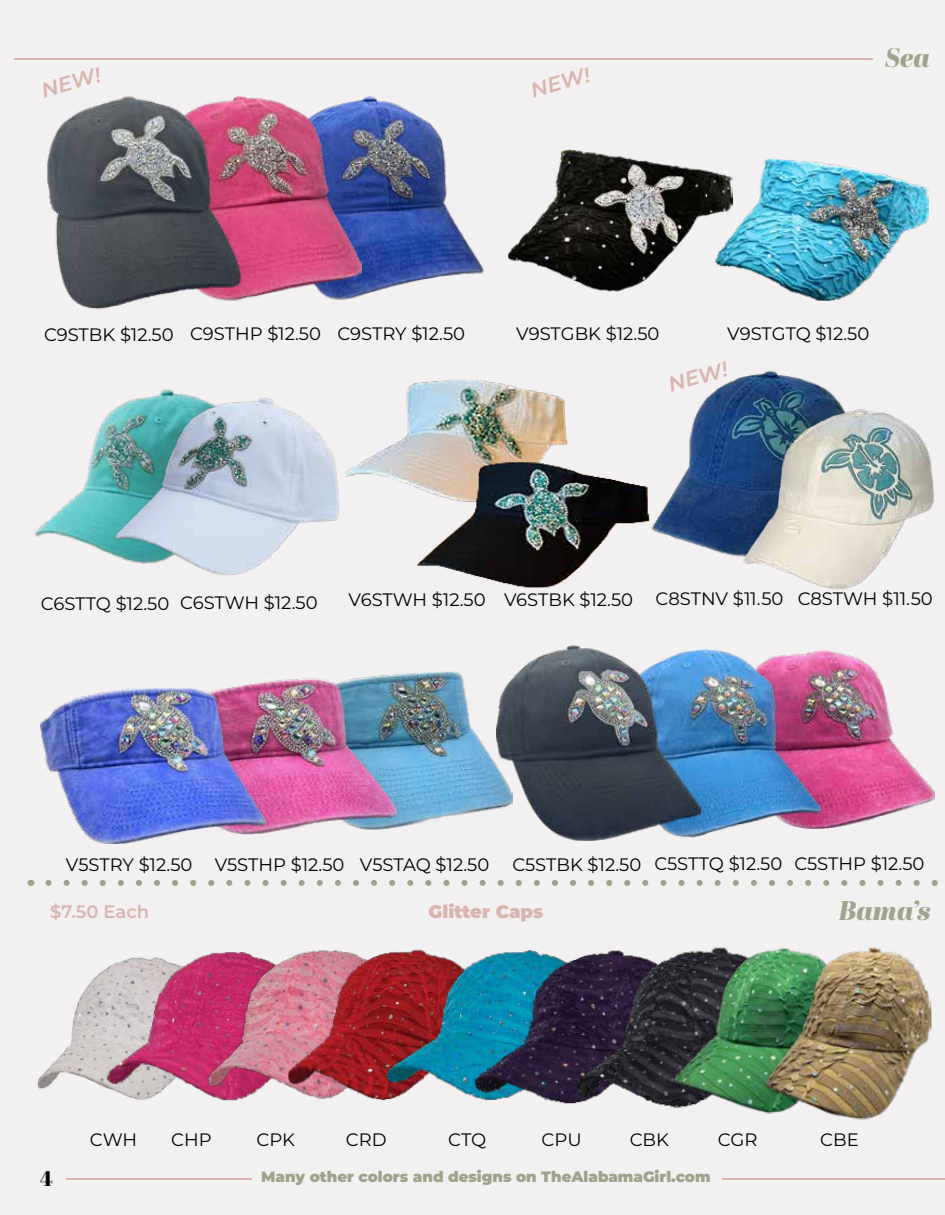
<style>
.page{position:relative;width:945px;height:1215px;background:#f3f0f1}
.page>*{position:absolute;margin:0;border:0;box-sizing:border-box;transform-origin:0 0}
.t1{font:italic 27px "Abril Fatface";color:#a0a28b}
.t2{font:italic 600 21px "Montserrat";color:#dab5af}
.t3{font:21px "Abril Fatface";color:#000}
.t4{font:18px "Montserrat";color:#000}
.t5{font:900 18px "Montserrat";color:#dab5af}
.t6{font:600 18px "Montserrat";letter-spacing:-.005em;color:#dab5af}
.t7{font:900 15px "Montserrat";color:#a0a28b}
</style>
<div class="page">
<img style="left:37px;top:976px;width:60px;height:113px">
<img style="left:97px;top:957px;width:155px;height:223px">
<img style="left:199px;top:952px;width:88px;height:222px">
<img style="left:287px;top:950px;width:89px;height:150px">
<img style="left:376px;top:949px;width:94px;height:152px">
<img style="left:470px;top:950px;width:98px;height:154px">
<img style="left:568px;top:947px;width:158px;height:161px">
<img style="left:673px;top:948px;width:93px;height:166px">
<img style="left:766px;top:947px;width:166px;height:173px">
<img style="left:361px;top:96px;width:123px;height:200px">
<img style="left:34px;top:490px;width:49px;height:53px">
<img style="left:83px;top:389px;width:257px;height:187px">
<img style="left:345px;top:379px;width:211px;height:106px">
<img style="left:412px;top:396px;width:232px;height:192px">
<img style="left:820px;top:650px;width:114px;height:178px">
<img style="left:701px;top:650px;width:119px;height:186px">
<img style="left:644px;top:370px;width:188px;height:187px">
<img style="left:743px;top:394px;width:191px;height:196px">
<img style="left:247px;top:97px;width:114px;height:203px">
<img style="left:397px;top:671px;width:100px;height:157px">
<img style="left:236px;top:674px;width:161px;height:159px">
<img style="left:40px;top:687px;width:225px;height:156px">
<img style="left:508px;top:150px;width:208px;height:142px">
<img style="left:716px;top:159px;width:213px;height:141px">
<img style="left:497px;top:646px;width:204px;height:194px">
<img style="left:47px;top:96px;width:200px;height:214px">
<svg style="left:48px;top:880px;width:890px;height:6px"></svg>
<hr style="left:14px;top:58px;width:859px;height:1px;background:#dab5af">
<hr style="left:66px;top:1178px;width:185px;height:2px;background:#dab5af">
<hr style="left:722px;top:1178px;width:223px;height:2px;background:#dab5af">
<p class="t2" style="left:38px;top:76px;width:62px;rotate:-16deg">NEW!</p>
<p class="t2" style="left:527px;top:76px;width:62px;rotate:-16deg">NEW!</p>
<h1 class="t1" style="left:885px;top:38px;width:47px">Sea</h1>
<p class="t4" style="left:44px;top:321px;width:423px">C9STBK $12.50 C9STHP $12.50 C9STRY $12.50</p>
<p class="t4" style="left:516px;top:321px;width:145px">V9STGBK $12.50</p>
<p class="t4" style="left:727px;top:321px;width:144px">V9STGTQ $12.50</p>
<p class="t2" style="left:665px;top:371px;width:62px;rotate:-16deg">NEW!</p>
<p class="t4" style="left:41px;top:591px;width:278px">C6STTQ $12.50 C6STWH $12.50</p>
<p class="t4" style="left:349px;top:587px;width:286px">V6STWH $12.50 V6STBK $12.50</p>
<p class="t4" style="left:656px;top:586px;width:279px">C8STNV $11.50 C8STWH $11.50</p>
<p class="t4" style="left:66px;top:852px;width:425px">V5STRY $12.50 V5STHP $12.50 V5STAQ $12.50</p>
<p class="t4" style="left:512px;top:852px;width:414px">C5STBK $12.50 C5STTQ $12.50 C5STHP $12.50</p>
<p class="t6" style="left:50px;top:898px;width:100px">$7.50 Each</p>
<p class="t5" style="left:429px;top:898px;width:116px">Glitter Caps</p>
<h1 class="t1" style="left:839px;top:892px;width:93px">Bama’s</h1>
<p class="t3" style="left:40px;top:1164px;width:14px">4</p>
<p class="t4" style="left:90px;top:1127px;width:49px">CWH</p>
<p class="t4" style="left:171px;top:1127px;width:42px">CHP</p>
<p class="t4" style="left:257px;top:1127px;width:40px">CPK</p>
<p class="t4" style="left:346px;top:1127px;width:42px">CRD</p>
<p class="t4" style="left:448px;top:1127px;width:40px">CTQ</p>
<p class="t4" style="left:542px;top:1127px;width:42px">CPU</p>
<p class="t4" style="left:630px;top:1127px;width:41px">CBK</p>
<p class="t4" style="left:718px;top:1127px;width:41px">CGR</p>
<p class="t4" style="left:820px;top:1127px;width:40px">CBE</p>
<p class="t7" style="left:261px;top:1166px;width:451px">Many other colors and designs on TheAlabamaGirl.com</p>
</div>
